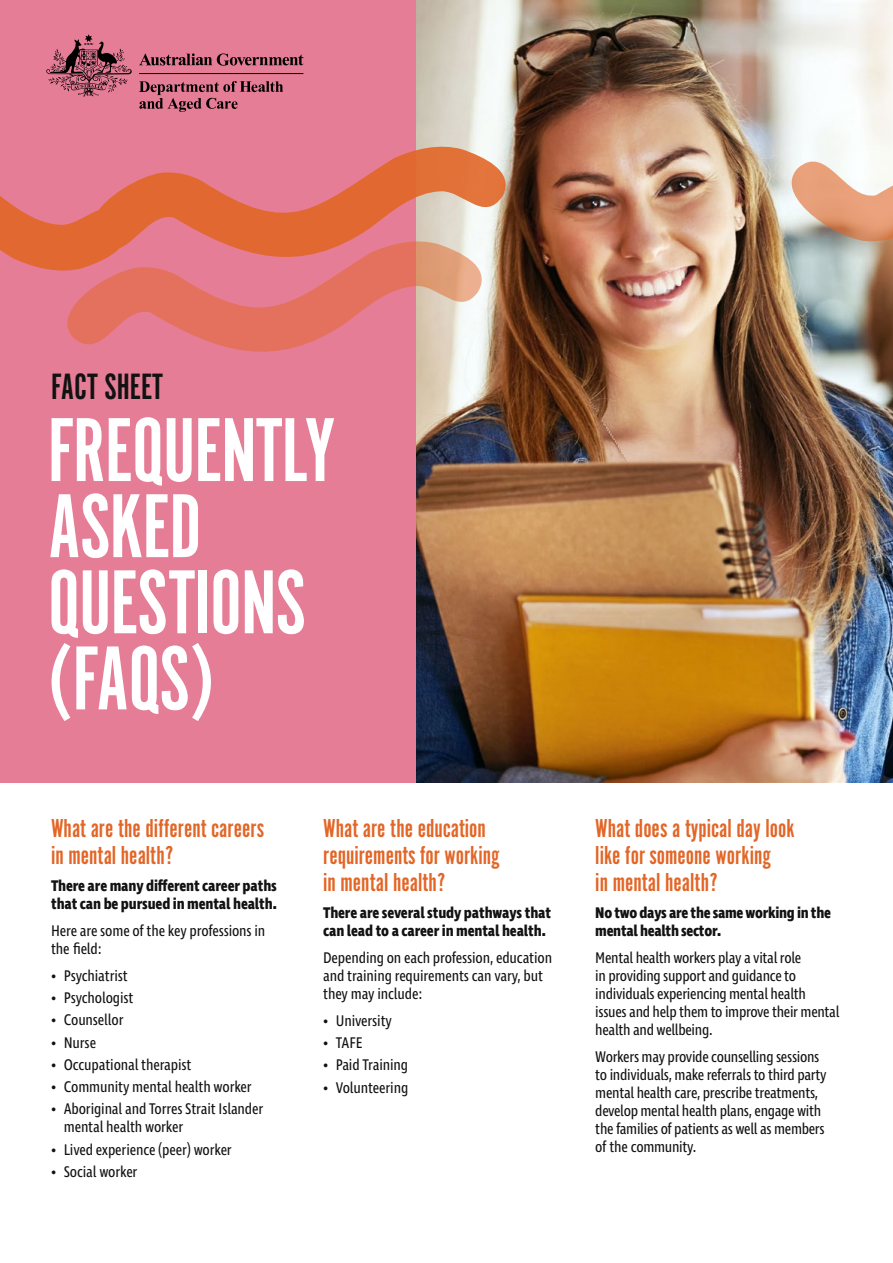
<style>
.page{position:relative;width:893px;height:1263px;background:#fff}
.page>*{position:absolute;margin:0;border:0;box-sizing:border-box;transform-origin:0 0}
.t1{font:94.35px/76.1px "Alternate Got No 1 D";letter-spacing:-.01em;color:#fff}
.t2{font:38.1px "Alternate Got No 1 D";color:#121212}
.sub_head{font:27px/27px "Alternate Got No 1 D";color:#e26627}
.Body_copy{font:15.75px/18px "Ingra Cd";letter-spacing:-.02em;color:#121212}
.Body_copy-2{font:700 15.75px/18px "Ingra Cd";letter-spacing:-.01em;color:#121212}
</style>
<div class="page">
<img style="left:415px;top:1px;width:478px;height:781px">
<div style="left:0;top:0;width:415px;height:782px;background:#e67d96"></div>
<svg style="left:0;top:136px;width:516px;height:141px"></svg>
<svg style="left:47px;top:238px;width:445px;height:133px"></svg>
<svg style="left:771px;top:136px;width:122px;height:138px"></svg>
<svg style="left:139px;top:53px;width:164px;height:13px"></svg>
<svg style="left:46px;top:34px;width:86px;height:63px"></svg>
<hr style="left:139px;top:73px;width:164px;height:1px;background:#000">
<svg style="left:139px;top:81px;width:144px;height:31px"></svg>
<h2 class="t2" style="left:51px;top:367px;width:114px">FACT SHEET</h2>
<h1 class="t1" style="left:48px;top:412px;width:289px">FREQUENTLY<br>ASKED<br>QUESTIONS (FAQS)</h1>
<h2 class="sub_head" style="left:51px;top:814px;width:215px">What are the different careers in mental health?</h2>
<p class="Body_copy-2" style="left:51px;top:877px;width:227px">There are many different career paths that can be pursued in mental health.</p>
<p class="Body_copy" style="left:51px;top:922px;width:216px">Here are some of the key professions in the field:</p>
<p class="Body_copy" style="left:51px;top:967px;width:78px">• Psychiatrist</p>
<p class="Body_copy" style="left:51px;top:989px;width:84px">• Psychologist</p>
<p class="Body_copy" style="left:51px;top:1012px;width:74px">• Counsellor</p>
<p class="Body_copy" style="left:51px;top:1034px;width:47px">• Nurse</p>
<p class="Body_copy" style="left:51px;top:1056px;width:142px">• Occupational therapist</p>
<p class="Body_copy" style="left:51px;top:1078px;width:202px">• Community mental health worker</p>
<p class="Body_copy" style="left:64px;top:1101px;width:201px;text-indent:-13px">• Aboriginal and Torres Strait Islander mental health worker</p>
<p class="Body_copy" style="left:51px;top:1141px;width:182px">• Lived experience (peer) worker</p>
<p class="Body_copy" style="left:51px;top:1163px;width:88px">• Social worker</p>
<h2 class="sub_head" style="left:323px;top:814px;width:178px">What are the education requirements for working in mental health?</h2>
<p class="Body_copy-2" style="left:323px;top:904px;width:229px">There are several study pathways that can lead to a career in mental health.</p>
<p class="Body_copy" style="left:323px;top:949px;width:231px">Depending on each profession, education and training requirements can vary, but they may include:</p>
<p class="Body_copy" style="left:323px;top:1012px;width:70px">• University</p>
<p class="Body_copy" style="left:323px;top:1034px;width:41px">• TAFE</p>
<p class="Body_copy" style="left:323px;top:1057px;width:86px">• Paid Training</p>
<p class="Body_copy" style="left:323px;top:1079px;width:87px">• Volunteering</p>
<h2 class="sub_head" style="left:595px;top:814px;width:201px">What does a typical day look like for someone working<br>in mental health?</h2>
<p class="Body_copy-2" style="left:595px;top:904px;width:237px">No two days are the same working in the mental health sector.</p>
<p class="Body_copy" style="left:595px;top:949px;width:246px">Mental health workers play a vital role<br>in providing support and guidance to individuals experiencing mental health issues and help them to improve their mental health and wellbeing.</p>
<p class="Body_copy" style="left:595px;top:1048px;width:233px">Workers may provide counselling sessions to individuals, make referrals to third party mental health care, prescribe treatments, develop mental health plans, engage with the families of patients as well as members of the community.</p>
</div>
